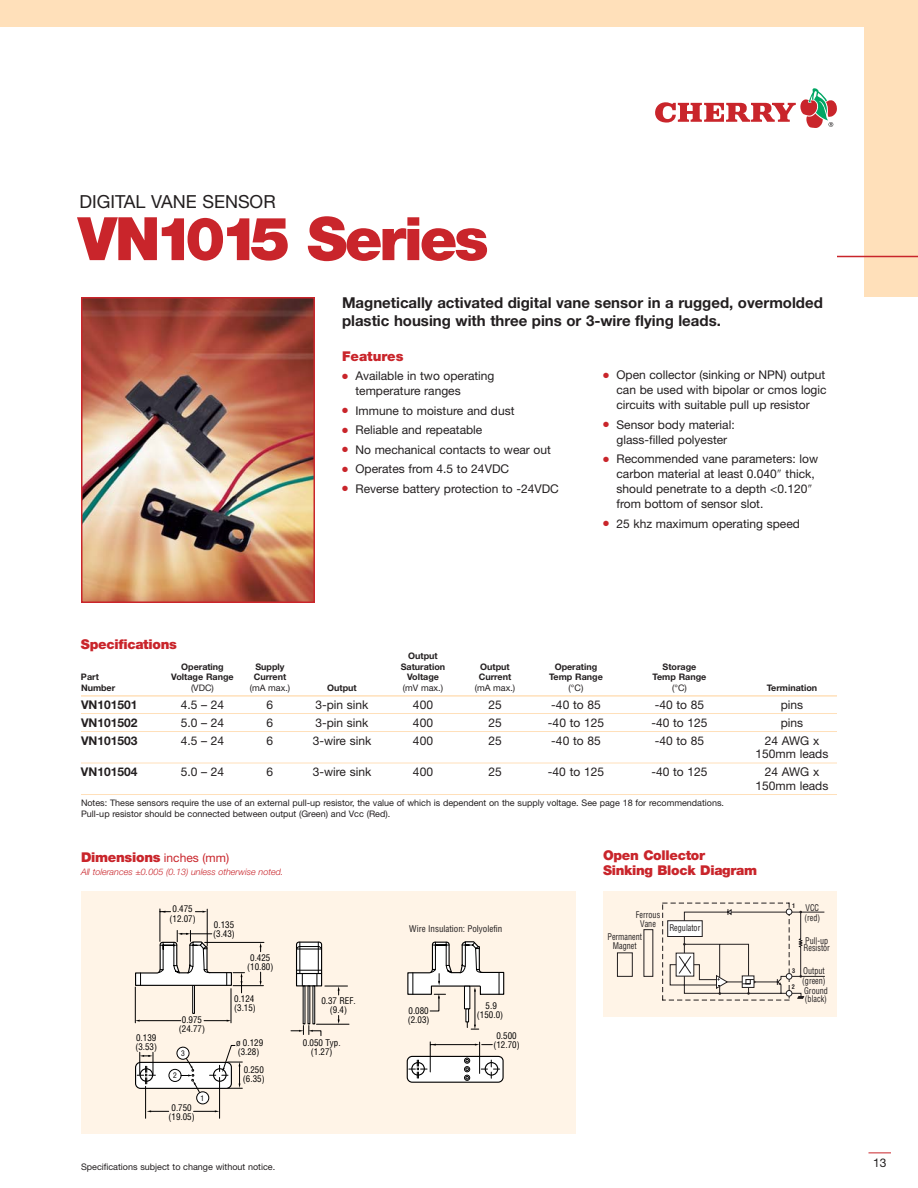
<style>
.page{position:relative;width:918px;height:1188px;background:#fff}
.page>*{position:absolute;margin:0;border:0;box-sizing:border-box;transform-origin:0 0}
.t1{font:900 60px "Helvetica Neue";letter-spacing:-.055em;color:#c9252b}
.t2{font:18px "Helvetica Neue";color:#231f20}
.t3{font:700 15px/18px "Helvetica Neue";color:#231f20}
.t4{font:900 13.5px/15px "Helvetica Neue";letter-spacing:-.02em;color:#c9252b}
.t5{font:900 13.5px "Helvetica Neue";color:#c9252b}
.t6{font:12px/15px "Helvetica Neue";color:#231f20;text-align:center}
.t7{font:700 12px "Helvetica Neue";color:#231f20}
.t8{font:9px/10.5px "Helvetica Neue";color:#231f20}
.t9{font:condensed 9px/9px "Helvetica";color:#000;text-align:center}
.t10{font:700 9px "Helvetica Neue";color:#231f20}
.t11{font:condensed 9px/9px "Helvetica";color:#231f20;scale:.9 1}
.t12{font:italic 300 9px "Helvetica Neue";color:#c9252b}
.t13{font:condensed 9px "Helvetica";color:#231f20}
.t14{font:condensed 7.5px "Helvetica";color:#000}
.t15{font:700 condensed 6.3px "Helvetica";color:#231f20}
.s1{color:#c9252b}
.s2{font-weight:400;font-size:12px}
</style>
<div class="page">
<div style="left:864px;top:0;width:54px;height:297px;background:#ffe0ba"></div>
<div style="left:0;top:0;width:918px;height:27px;background:#ffe0ba"></div>
<hr style="left:837px;top:256px;width:81px;height:1px;background:#c9252b">
<svg style="left:868px;top:1153px;width:23px;height:1px"></svg>
<img style="left:84px;top:300px;width:228px;height:300px">
<div style="left:81px;top:297px;width:234px;height:306px;border:2px solid #c9252b"></div>
<hr style="left:81px;top:695px;width:756px;height:2px;background:#ffe0ba">
<hr style="left:81px;top:713px;width:756px;height:1px;background:#ffe0ba">
<hr style="left:81px;top:731px;width:756px;height:1px;background:#ffe0ba">
<hr style="left:81px;top:763px;width:756px;height:1px;background:#ffe0ba">
<hr style="left:81px;top:794px;width:756px;height:1px;background:#ffe0ba">
<div style="left:603px;top:891px;width:234px;height:126px;background:#fff4e7"></div>
<svg style="left:617px;top:903px;width:208px;height:98px"></svg>
<svg style="left:786px;top:973px;width:6px;height:7px"></svg>
<svg style="left:786px;top:990px;width:6px;height:7px"></svg>
<div style="left:81px;top:891px;width:495px;height:243px;background:#fff4e7"></div>
<div style="left:407px;top:1056px;width:97px;height:27px;background:#fff;border:1px solid #000;border-radius:5px"></div>
<svg style="left:135px;top:909px;width:86px;height:210px"></svg>
<svg style="left:180px;top:911px;width:320px;height:184px"></svg>
<svg style="left:407px;top:696px;width:111px;height:333px"></svg>
<div style="left:176px;top:1047px;width:14px;height:13px;background:#fff;border:1px solid #000;border-radius:50%"></div>
<div style="left:196px;top:1092px;width:13px;height:12px;background:#fff;border:1px solid #000;border-radius:50%"></div>
<svg style="left:655px;top:88px;width:182px;height:40px"></svg>
<h2 class="t2" style="left:80px;top:195px;width:198px">DIGITAL VANE SENSOR</h2>
<h1 class="t1" style="left:78px;top:217px;width:412px">VN1015 Series</h1>
<p class="t3" style="left:342px;top:295px;width:482px">Magnetically activated digital vane sensor in a rugged, overmolded plastic housing with three pins or 3-wire flying leads.</p>
<p class="t4" style="left:81px;top:637px;width:97px">Specifications</p>
<p class="t5" style="left:342px;top:351px;width:63px">Features</p>
<p class="t6" style="left:356px;top:370px;width:140px;text-align:left;text-indent:-14px"><span class="s1">●</span> Available in two operating temperature ranges</p>
<p class="t6" style="left:342px;top:404px;width:174px"><span class="s1">●</span> Immune to moisture and dust</p>
<p class="t6" style="left:342px;top:424px;width:142px"><span class="s1">●</span> Reliable and repeatable</p>
<p class="t6" style="left:342px;top:443px;width:210px"><span class="s1">●</span> No mechanical contacts to wear out</p>
<p class="t6" style="left:342px;top:463px;width:169px"><span class="s1">●</span> Operates from 4.5 to 24VDC</p>
<p class="t6" style="left:342px;top:482px;width:218px"><span class="s1">●</span> Reverse battery protection to -24VDC</p>
<p class="t6" style="left:616px;top:369px;width:212px;text-align:justify;text-indent:-14px"><span class="s1">●</span> Open collector (sinking or NPN) output can be used with bipolar or cmos logic circuits with suitable pull up resistor</p>
<p class="t6" style="left:603px;top:418px;width:133px"><span class="s1">●</span> Sensor body material: glass-filled polyester</p>
<p class="t6" style="left:616px;top:453px;width:203px;text-align:left;text-indent:-14px"><span class="s1">●</span> Recommended vane parameters: low carbon material at least 0.040 thick, should penetrate to a depth &lt;0.120 from bottom of sensor slot.</p>
<p class="t6" style="left:603px;top:517px;width:198px"><span class="s1">●</span> 25 khz maximum operating speed</p>
<p class="t10" style="left:408px;top:653px;width:31px">Output</p>
<p class="t10" style="left:181px;top:663px;width:44px">Operating</p>
<p class="t10" style="left:255px;top:663px;width:31px">Supply</p>
<p class="t10" style="left:401px;top:663px;width:46px">Saturation</p>
<p class="t10" style="left:480px;top:663px;width:31px">Output</p>
<p class="t10" style="left:555px;top:663px;width:44px">Operating</p>
<p class="t10" style="left:663px;top:663px;width:35px">Storage</p>
<p class="t10" style="left:81px;top:674px;width:19px">Part</p>
<p class="t10" style="left:171px;top:674px;width:64px">Voltage Range</p>
<p class="t10" style="left:254px;top:674px;width:34px">Current</p>
<p class="t10" style="left:407px;top:674px;width:33px">Voltage</p>
<p class="t10" style="left:479px;top:674px;width:34px">Current</p>
<p class="t10" style="left:549px;top:674px;width:55px">Temp Range</p>
<p class="t10" style="left:653px;top:674px;width:55px">Temp Range</p>
<p class="t10" style="left:81px;top:684px;width:36px">Number</p>
<p class="t8" style="left:191px;top:683px;width:24px">(VDC)</p>
<p class="t8" style="left:250px;top:683px;width:42px">(mA max.)</p>
<p class="t10" style="left:327px;top:684px;width:31px">Output</p>
<p class="t8" style="left:403px;top:683px;width:42px">(mV max.)</p>
<p class="t8" style="left:475px;top:683px;width:42px">(mA max.)</p>
<p class="t8" style="left:569px;top:683px;width:16px">(°C)</p>
<p class="t8" style="left:672px;top:683px;width:16px">(°C)</p>
<p class="t10" style="left:767px;top:684px;width:52px">Termination</p>
<p class="t7" style="left:81px;top:700px;width:58px">VN101501</p>
<p class="t6" style="left:181px;top:698px;width:45px">4.5 – 24</p>
<p class="t6" style="left:267px;top:698px;width:8px">6</p>
<p class="t6" style="left:315px;top:698px;width:55px">3-pin sink</p>
<p class="t6" style="left:413px;top:698px;width:22px">400</p>
<p class="t6" style="left:488px;top:698px;width:15px">25</p>
<p class="t6" style="left:551px;top:698px;width:51px">-40 to 85</p>
<p class="t6" style="left:655px;top:698px;width:51px">-40 to 85</p>
<p class="t6" style="left:781px;top:698px;width:24px">pins</p>
<p class="t7" style="left:81px;top:718px;width:58px">VN101502</p>
<p class="t6" style="left:181px;top:716px;width:45px">5.0 – 24</p>
<p class="t6" style="left:267px;top:716px;width:8px">6</p>
<p class="t6" style="left:315px;top:716px;width:55px">3-pin sink</p>
<p class="t6" style="left:413px;top:716px;width:22px">400</p>
<p class="t6" style="left:488px;top:716px;width:15px">25</p>
<p class="t6" style="left:548px;top:716px;width:58px">-40 to 125</p>
<p class="t6" style="left:651px;top:716px;width:58px">-40 to 125</p>
<p class="t6" style="left:781px;top:716px;width:24px">pins</p>
<p class="t7" style="left:81px;top:736px;width:58px">VN101503</p>
<p class="t6" style="left:181px;top:734px;width:45px">4.5 – 24</p>
<p class="t6" style="left:267px;top:734px;width:8px">6</p>
<p class="t6" style="left:313px;top:734px;width:60px">3-wire sink</p>
<p class="t6" style="left:413px;top:734px;width:22px">400</p>
<p class="t6" style="left:488px;top:734px;width:15px">25</p>
<p class="t6" style="left:551px;top:734px;width:51px">-40 to 85</p>
<p class="t6" style="left:655px;top:734px;width:51px">-40 to 85</p>
<p class="t6" style="left:756px;top:735px;width:74px;line-height:13.5px">24 AWG x<br>150mm leads</p>
<p class="t7" style="left:81px;top:768px;width:58px">VN101504</p>
<p class="t6" style="left:181px;top:766px;width:45px">5.0 – 24</p>
<p class="t6" style="left:267px;top:766px;width:8px">6</p>
<p class="t6" style="left:313px;top:766px;width:60px">3-wire sink</p>
<p class="t6" style="left:413px;top:766px;width:22px">400</p>
<p class="t6" style="left:488px;top:766px;width:15px">25</p>
<p class="t6" style="left:548px;top:766px;width:58px">-40 to 125</p>
<p class="t6" style="left:651px;top:766px;width:58px">-40 to 125</p>
<p class="t6" style="left:756px;top:766px;width:74px;line-height:13.5px">24 AWG x<br>150mm leads</p>
<p class="t8" style="left:81px;top:799px;width:645px">Notes: These sensors require the use of an external pull-up resistor, the value of which is dependent on the supply voltage. See page 18 for recommendations.<br>Pull-up resistor should be connected between output (Green) and Vcc (Red).</p>
<p class="t4" style="left:81px;top:851px;width:150px">Dimensions <span class="s2">inches (mm)</span></p>
<p class="t12" style="left:81px;top:869px;width:204px">All tolerances ±0.005 (0.13) unless otherwise noted.</p>
<p class="t9" style="left:135px;top:1034px;width:23px;text-align:left">0.139 (3.53)</p>
<p class="t9" style="left:170px;top:905px;width:28px">0.475 (12.07)</p>
<p class="t9" style="left:179px;top:1016px;width:28px">0.975 (24.77)</p>
<p class="t14" style="left:181px;top:1051px;width:5px">3</p>
<p class="t14" style="left:173px;top:1073px;width:5px">2</p>
<p class="t14" style="left:201px;top:1095px;width:5px">1</p>
<p class="t9" style="left:169px;top:1104px;width:28px">0.750 (19.05)</p>
<p class="t9" style="left:213px;top:921px;width:23px;text-align:left">0.135 (3.43)</p>
<p class="t9" style="left:247px;top:954px;width:28px">0.425 (10.80)</p>
<p class="t9" style="left:234px;top:995px;width:23px;text-align:left">0.124 (3.15)</p>
<p class="t9" style="left:321px;top:997px;width:36px">0.37 REF. (9.4)</p>
<p class="t9" style="left:236px;top:1039px;width:28px;text-align:left">ø 0.129 (3.28)</p>
<p class="t9" style="left:243px;top:1066px;width:23px;text-align:left">0.250 (6.35)</p>
<p class="t9" style="left:303px;top:1039px;width:39px">0.050 Typ. (1.27)</p>
<p class="t8" style="left:81px;top:1162px;width:196px">Specifications subject to change without notice.</p>
<p class="t13" style="left:409px;top:926px;width:95px">Wire Insulation: Polyolefin</p>
<p class="t9" style="left:408px;top:1007px;width:23px;text-align:left">0.080 (2.03)</p>
<p class="t9" style="left:477px;top:1002px;width:28px">5.9 (150.0)</p>
<p class="t9" style="left:493px;top:1032px;width:28px">0.500 (12.70)</p>
<p class="t4" style="left:603px;top:849px;width:156px">Open Collector<br>Sinking Block Diagram</p>
<p class="t11" style="left:636px;top:911px;width:28px;text-align:center">Ferrous<br>Vane</p>
<p class="t11" style="left:608px;top:933px;width:40px;text-align:center">Permanent<br>Magnet</p>
<p class="t11" style="left:669px;top:924px;width:36px">Regulator</p>
<p class="t15" style="left:792px;top:903px;width:5px">1</p>
<p class="t15" style="left:792px;top:968px;width:5px">3</p>
<p class="t15" style="left:792px;top:984px;width:5px">2</p>
<p class="t11" style="left:804px;top:903px;width:19px;line-height:10.5px">VCC (red)</p>
<p class="t11" style="left:803px;top:937px;width:31px;line-height:7.6px">Pull-up<br>Resistor</p>
<p class="t11" style="left:802px;top:966px;width:30px;line-height:10.1px">Output (green)<br>Ground</p>
<p class="t11" style="left:805px;top:995px;width:26px">(black)</p>
<p class="t6" style="left:873px;top:1156px;width:15px">13</p>
</div>
